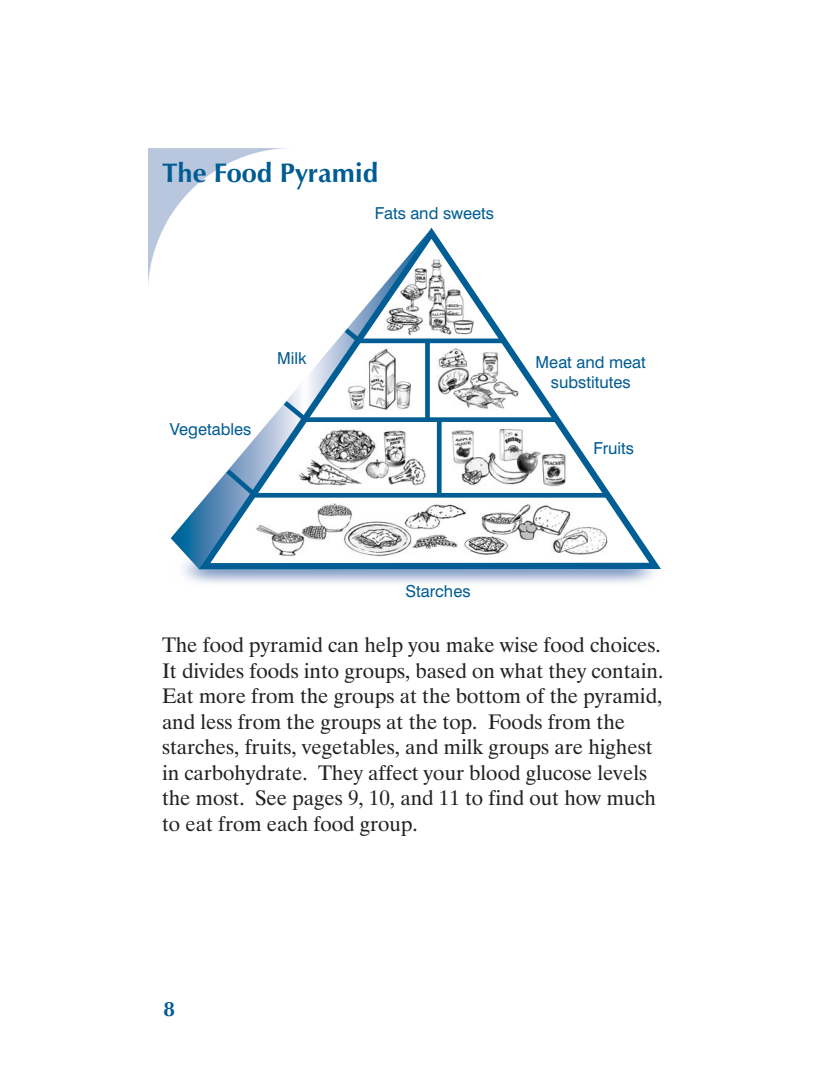
<style>
.page{position:relative;width:837px;height:1080px;background:#fff}
.page>*{position:absolute;margin:0;border:0;box-sizing:border-box;transform-origin:0 0}
.t1{font:700 27px "Zapf Humanist 601 BT";color:#005c93}
.t2{font:21px/25.5px "Dutch 801 BT";color:#20231e}
.t3{font:700 21px "Zapf Humanist 601 BT";color:#005c93}
.t4{font:16.5px/19.5px "Swiss 721 BT";color:#005c93;text-align:center}
</style>
<div class="page">
<img style="left:148px;top:148px;width:138px;height:137px">
<img style="left:183px;top:569px;width:473px;height:14px">
<svg style="left:171px;top:230px;width:22px;height:339px"></svg>
<svg style="left:193px;top:228px;width:468px;height:341px"></svg>
<svg style="left:221px;top:324px;width:392px;height:177px"></svg>
<img style="left:385px;top:257px;width:89px;height:79px">
<img style="left:346px;top:347px;width:67px;height:64px">
<img style="left:436px;top:347px;width:83px;height:63px">
<img style="left:297px;top:427px;width:130px;height:60px">
<img style="left:451px;top:428px;width:115px;height:58px">
<img style="left:256px;top:502px;width:353px;height:55px">
<p class="t1" style="left:162px;top:163px;width:218px">The Food Pyramid</p>
<p class="t4" style="left:170px;top:421px;width:83px">Vegetables</p>
<p class="t4" style="left:277px;top:351px;width:31px">Milk</p>
<p class="t4" style="left:375px;top:205px;width:121px">Fats and sweets</p>
<p class="t4" style="left:406px;top:583px;width:66px">Starches</p>
<p class="t4" style="left:536px;top:355px;width:112px">Meat and meat substitutes</p>
<p class="t4" style="left:593px;top:440px;width:42px">Fruits</p>
<p class="t2" style="left:162px;top:634px;width:503px">The food pyramid can help you make wise food choices.<br>It divides foods into groups, based on what they contain.<br>Eat more from the groups at the bottom of the pyramid, and less from the groups at the top. Foods from the starches, fruits, vegetables, and milk groups are highest in carbohydrate. They affect your blood glucose levels the most. See pages 9, 10, and 11 to find out how much to eat from each food group.</p>
<p class="t3" style="left:164px;top:1001px;width:13px">8</p>
</div>
